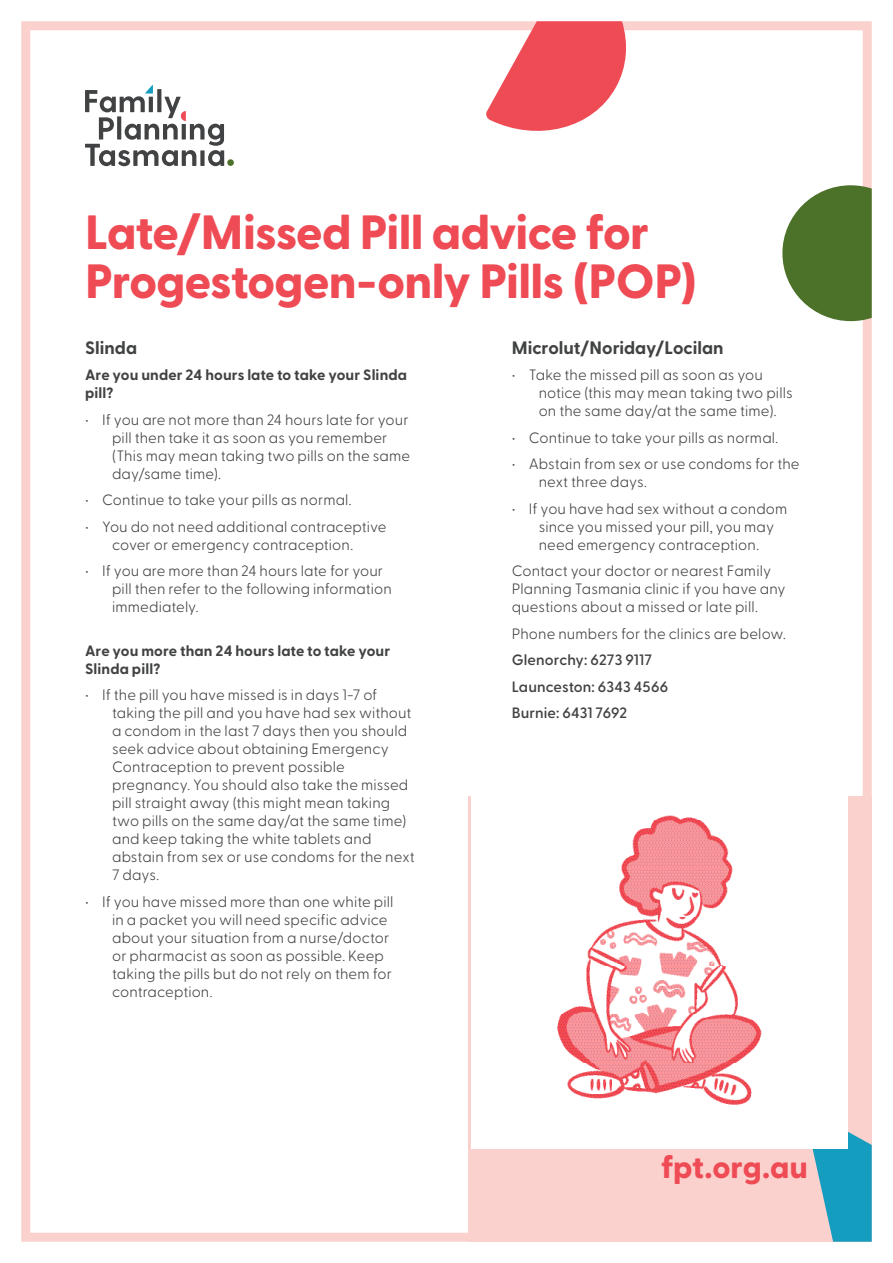
<style>
.page{position:relative;width:893px;height:1263px;background:#fff}
.page>*{position:absolute;margin:0;border:0;box-sizing:border-box;transform-origin:0 0}
.Headline{font:800 48px/49.5px "Greycliff CF";letter-spacing:-.02em;color:#ef4b55}
.Body{font:800 31.5px "Greycliff CF";letter-spacing:-.01em;color:#ef4b55}
.Body-2{font:700 18px "Greycliff CF";color:#414243}
.Body-3{font:300 15px/18px "Greycliff CF";letter-spacing:.005em;color:#414243}
.Body-4{font:600 15px "Greycliff CF";letter-spacing:.01em;color:#414243}
.Title_in_Text{font:700 15px/18px "Greycliff CF";letter-spacing:.005em;color:#414243}
.Body-5{font:700 15px/18px "Greycliff CF";letter-spacing:.005em;color:#414243}
</style>
<div class="page">
<div style="left:21px;top:21px;width:851px;height:1221px;border:9px solid #fbd1ce"></div>
<svg style="left:485px;top:21px;width:144px;height:110px"></svg>
<svg style="left:782px;top:185px;width:90px;height:136px"></svg>
<div style="left:227px;top:159px;width:7px;height:7px;background:#4c722a;border-radius:50%"></div>
<svg style="left:85px;top:85px;width:139px;height:81px"></svg>
<div style="left:468px;top:796px;width:404px;height:446px;background:#fbd1ce"></div>
<svg style="left:806px;top:1114px;width:66px;height:128px"></svg>
<img style="left:471px;top:796px;width:376px;height:352px">
<p class="Headline" style="left:85px;top:209px;width:614px">Late/Missed Pill advice for<br>Progestogen-only Pills (POP)</p>
<p class="Body-2" style="left:85px;top:336px;width:54px">Slinda</p>
<p class="Body-5" style="left:85px;top:366px;width:324px">Are you under 24 hours late to take your Slinda pill?</p>
<p class="Body-3" style="left:112px;top:410px;width:300px;text-indent:-27px">• If you are not more than 24 hours late for your pill then take it as soon as you remember (This may mean taking two pills on the same day/same time).</p>
<p class="Body-3" style="left:85px;top:491px;width:268px">• Continue to take your pills as normal.</p>
<p class="Body-3" style="left:85px;top:517px;width:303px;text-align:center">• You do not need additional contraceptive cover or emergency contraception.</p>
<p class="Body-3" style="left:112px;top:562px;width:281px;text-indent:-27px">• If you are more than 24 hours late for your pill then refer to the following information immediately.</p>
<p class="Title_in_Text" style="left:85px;top:642px;width:307px">Are you more than 24 hours late to take your<br>Slinda pill?</p>
<p class="Body-3" style="left:112px;top:686px;width:304px;text-indent:-27px">• If the pill you have missed is in days 1-7 of taking the pill and you have had sex without a condom in the last 7 days then you should seek advice about obtaining Emergency Contraception to prevent possible pregnancy. You should also take the missed pill straight away (this might mean taking two pills on the same day/at the same time) and keep taking the white tablets and abstain from sex or use condoms for the next 7 days.</p>
<p class="Body-3" style="left:112px;top:892px;width:283px;text-indent:-27px">• If you have missed more than one white pill in a packet you will need specific advice about your situation from a nurse/doctor or pharmacist as soon as possible. Keep taking the pills but do not rely on them for contraception.</p>
<p class="Body-2" style="left:512px;top:336px;width:213px">Microlut/Noriday/Locilan</p>
<p class="Body-3" style="left:539px;top:366px;width:255px;text-indent:-27px">• Take the missed pill as soon as you notice (this may mean taking two pills on the same day/at the same time).</p>
<p class="Body-3" style="left:512px;top:428px;width:268px">• Continue to take your pills as normal.</p>
<p class="Body-3" style="left:539px;top:455px;width:262px;text-indent:-27px">• Abstain from sex or use condoms for the next three days.</p>
<p class="Body-3" style="left:539px;top:499px;width:250px;text-indent:-27px">• If you have had sex without a condom since you missed your pill, you may need emergency contraception.</p>
<p class="Body-3" style="left:512px;top:562px;width:276px">Contact your doctor or nearest Family<br>Planning Tasmania clinic if you have any questions about a missed or late pill.</p>
<p class="Body-3" style="left:512px;top:624px;width:276px">Phone numbers for the clinics are below.</p>
<p class="Body-4" style="left:512px;top:651px;width:142px">Glenorchy: 6273 9117</p>
<p class="Body-4" style="left:512px;top:677px;width:158px">Launceston: 6343 4566</p>
<p class="Body-4" style="left:512px;top:704px;width:117px">Burnie: 6431 7692</p>
<p class="Body" style="left:661px;top:1148px;width:148px">fpt.org.au</p>
</div>
